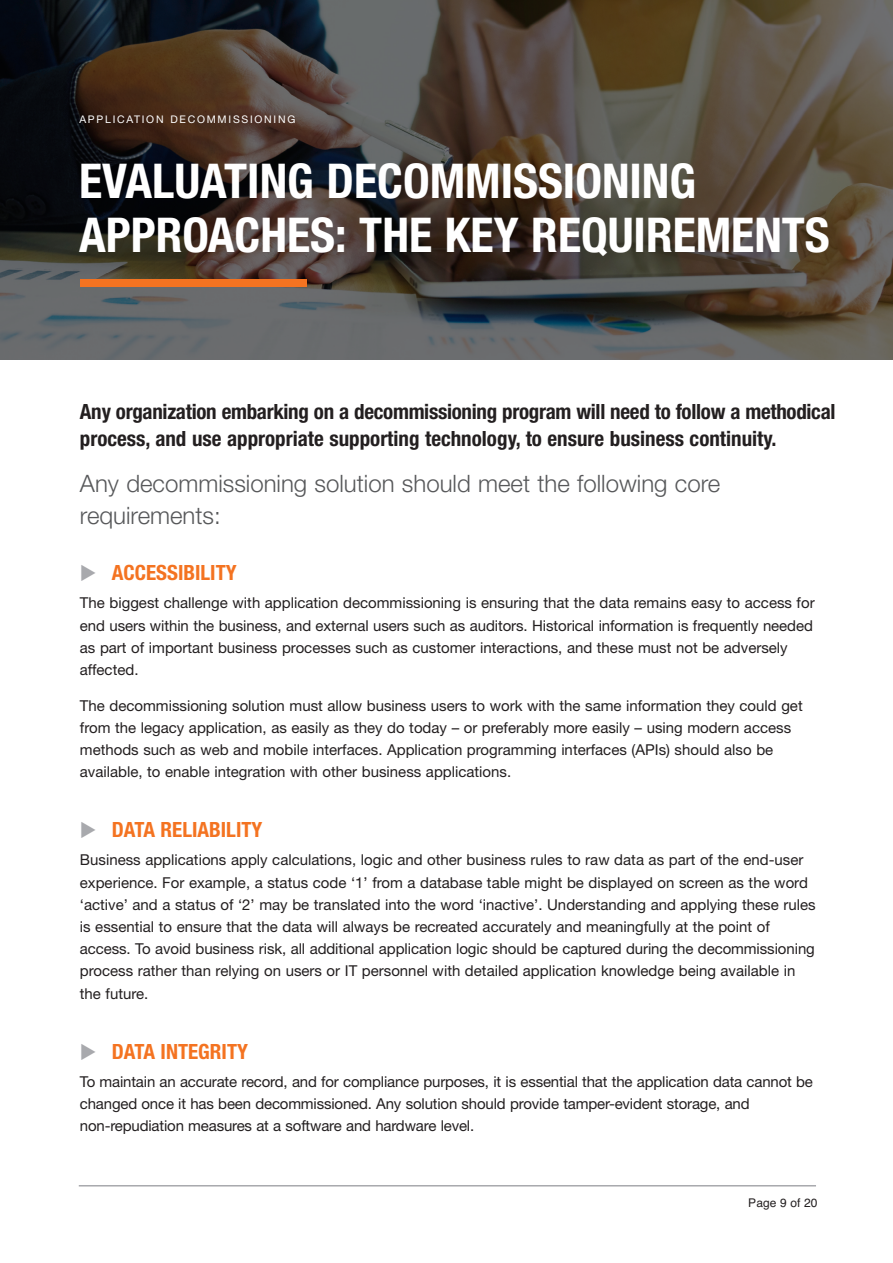
<style>
.page{position:relative;width:893px;height:1263px;background:#fff}
.page>*{position:absolute;margin:0;border:0;box-sizing:border-box;transform-origin:0 0}
.t1{font:700 condensed 48px/54px "Helvetica Neue";color:#fff}
.t2{font:300 24px/31.5px "Helvetica Neue";color:#57585a}
.t3{font:700 condensed 21px/27px "Helvetica Neue";letter-spacing:-.015em;color:#231f20}
.t4{font:700 condensed 21px "Helvetica Neue";color:#f47321}
.t5{font:15px/22.2px "Helvetica Neue";color:#231f20}
.t6{font:12px "Helvetica";color:#231f20}
.t7{font:10.5px "Helvetica Neue";letter-spacing:.165em;color:#fff}
.s1{color:#a8a9ad}
</style>
<div class="page">
<svg style="left:0;top:0;width:893px;height:360px;background:#48423b"></svg>
<div style="left:80px;top:279px;width:227px;height:8px;background:#f47321"></div>
<hr style="left:79px;top:1185px;width:737px;height:1px;background:#a8a9ad">
<p class="t7" style="left:79px;top:115px;width:217px">APPLICATION DECOMMISSIONING</p>
<h1 class="t1" style="left:79px;top:158px;width:752px">EVALUATING DECOMMISSIONING<br>APPROACHES: THE KEY REQUIREMENTS</h1>
<h3 class="t3" style="left:80px;top:399px;width:757px">Any organization embarking on a decommissioning program will need to follow a methodical process, and use appropriate supporting technology, to ensure business continuity.</h3>
<h2 class="t2" style="left:80px;top:470px;width:642px">Any decommissioning solution should meet the following core requirements:</h2>
<h3 class="t4" style="left:80px;top:565px;width:158px"><span class="s1">◆</span> ACCESSIBILITY</h3>
<p class="t5" style="left:80px;top:593px;width:736px">The biggest challenge with application decommissioning is ensuring that the data remains easy to access for end users within the business, and external users such as auditors. Historical information is frequently needed as part of important business processes such as customer interactions, and these must not be adversely affected.</p>
<p class="t5" style="left:80px;top:696px;width:724px">The decommissioning solution must allow business users to work with the same information they could get from the legacy application, as easily as they do today – or preferably more easily – using modern access methods such as web and mobile interfaces. Application programming interfaces (APIs) should also be available, to enable integration with other business applications.</p>
<h3 class="t4" style="left:80px;top:822px;width:184px"><span class="s1">◆</span> DATA RELIABILITY</h3>
<p class="t5" style="left:80px;top:850px;width:737px">Business applications apply calculations, logic and other business rules to raw data as part of the end-user experience. For example, a status code ‘1’ from a database table might be displayed on screen as the word ‘active’ and a status of ‘2’ may be translated into the word ‘inactive’. Understanding and applying these rules is essential to ensure that the data will always be recreated accurately and meaningfully at the point of access. To avoid business risk, all additional application logic should be captured during the decommissioning process rather than relying on users or IT personnel with detailed application knowledge being available in the future.</p>
<h3 class="t4" style="left:80px;top:1044px;width:170px"><span class="s1">◆</span> DATA INTEGRITY</h3>
<p class="t5" style="left:80px;top:1072px;width:734px">To maintain an accurate record, and for compliance purposes, it is essential that the application data cannot be changed once it has been decommissioned. Any solution should provide tamper-evident storage, and non-repudiation measures at a software and hardware level.</p>
<p class="t6" style="left:748px;top:1198px;width:71px">Page 9 of 20</p>
</div>
